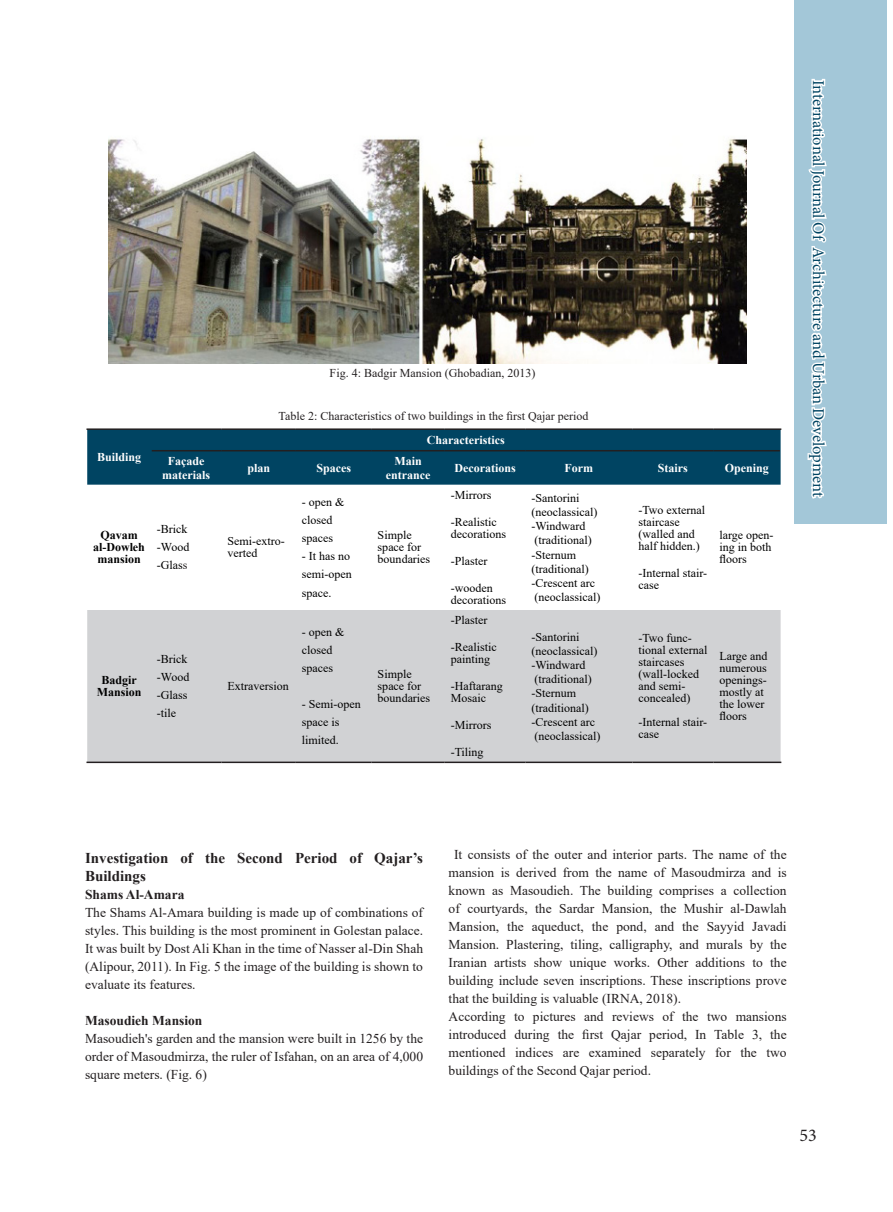
<style>
.page{position:relative;width:893px;height:1212px;background:#fff}
.page>*{position:absolute;margin:0;border:0;box-sizing:border-box;transform-origin:0 0}
.t1{font:18px "Minion Pro";color:#231f20}
.t2{font:16.5px "Minion Pro";letter-spacing:-.005em;color:#004462}
.متن_لاتین_اصلی{font:700 15px/18px "Times New Roman";color:#231f20}
.متن_لاتین_اصلی-2{font:13.5px/18px "Times New Roman";color:#231f20;text-align:justify}
.متن_لاتین_اصلی-3{font:700 13.5px "Times New Roman";color:#231f20}
.t3{font:12px/12px "Times New Roman";color:#000}
.abstract{font:12px "Times New Roman";color:#231f20}
.t4{font:700 12px/13.8px "Times New Roman";color:#fff;text-align:center}
.t5{font:700 12px/12px "Times New Roman";color:#000;text-align:center}
.s1{color:#231f20}
</style>
<div class="page">
<div style="left:794px;top:0;width:92px;height:524px;background:#a3c7d8"></div>
<svg style="left:807px;top:78px;width:20px;height:421px"></svg>
<div style="left:87px;top:430px;width:694px;height:55px;background:#004462"></div>
<div style="left:87px;top:610px;width:694px;height:151px;background:#d1d2d4"></div>
<hr style="left:86px;top:428px;width:65px;height:2px;background:#231f20">
<hr style="left:151px;top:428px;width:71px;height:2px;background:#231f20">
<hr style="left:222px;top:428px;width:74px;height:2px;background:#231f20">
<hr style="left:296px;top:428px;width:76px;height:2px;background:#231f20">
<hr style="left:372px;top:428px;width:73px;height:2px;background:#231f20">
<hr style="left:445px;top:428px;width:80px;height:2px;background:#231f20">
<hr style="left:525px;top:428px;width:107px;height:2px;background:#231f20">
<hr style="left:632px;top:428px;width:81px;height:2px;background:#231f20">
<hr style="left:713px;top:428px;width:68px;height:2px;background:#231f20">
<hr style="left:152px;top:450px;width:70px;height:1px;background:#231f20">
<hr style="left:222px;top:450px;width:74px;height:1px;background:#231f20">
<hr style="left:296px;top:450px;width:76px;height:1px;background:#231f20">
<hr style="left:372px;top:450px;width:73px;height:1px;background:#231f20">
<hr style="left:445px;top:450px;width:80px;height:1px;background:#231f20">
<hr style="left:525px;top:450px;width:107px;height:1px;background:#231f20">
<hr style="left:632px;top:450px;width:81px;height:1px;background:#231f20">
<hr style="left:713px;top:450px;width:67px;height:1px;background:#231f20">
<hr style="left:86px;top:761px;width:65px;height:2px;background:#231f20">
<hr style="left:151px;top:761px;width:71px;height:2px;background:#231f20">
<hr style="left:222px;top:761px;width:74px;height:2px;background:#231f20">
<hr style="left:296px;top:761px;width:76px;height:2px;background:#231f20">
<hr style="left:372px;top:761px;width:73px;height:2px;background:#231f20">
<hr style="left:445px;top:761px;width:80px;height:2px;background:#231f20">
<hr style="left:525px;top:761px;width:107px;height:2px;background:#231f20">
<hr style="left:632px;top:761px;width:81px;height:2px;background:#231f20">
<hr style="left:713px;top:761px;width:68px;height:2px;background:#231f20">
<img style="left:108px;top:138px;width:638px;height:225px">
<p class="t4" style="left:97px;top:450px;width:46px">Building</p>
<p class="t5" style="left:93px;top:529px;width:53px">Qavam al-Dowleh mansion</p>
<p class="abstract" style="left:330px;top:365px;width:207px">Fig. 4: Badgir Mansion (Ghobadian, 2013)</p>
<p class="abstract" style="left:279px;top:407px;width:311px">Table 2: Characteristics of two buildings in the first Qajar period</p>
<p class="t4" style="left:427px;top:433px;width:79px">Characteristics</p>
<p class="t4" style="left:162px;top:454px;width:49px">Façade materials</p>
<p class="t4" style="left:247px;top:460px;width:24px">plan</p>
<p class="t4" style="left:316px;top:460px;width:36px">Spaces</p>
<p class="t4" style="left:386px;top:454px;width:46px">Main entrance</p>
<p class="t4" style="left:454px;top:460px;width:63px">Decorations</p>
<p class="t4" style="left:565px;top:460px;width:30px">Form</p>
<p class="t4" style="left:658px;top:460px;width:31px">Stairs</p>
<p class="t4" style="left:725px;top:460px;width:46px">Opening</p>
<p class="t3" style="left:157px;top:523px;width:32px">-Brick</p>
<p class="t3" style="left:157px;top:541px;width:34px">-Wood</p>
<p class="t3" style="left:157px;top:559px;width:32px">-Glas<span class="s1">s</span></p>
<p class="t3" style="left:228px;top:535px;width:59px">Semi-extro&shy;verted</p>
<p class="t3" style="left:302px;top:493px;width:44px;line-height:18px">- open &amp; closed spaces</p>
<p class="t3" style="left:302px;top:547px;width:51px;line-height:18px">- It has no semi-open space.</p>
<p class="t3" style="left:378px;top:529px;width:54px">Simple space for boundaries</p>
<p class="t3" style="left:451px;top:489px;width:42px">-Mirrors</p>
<p class="t3" style="left:451px;top:516px;width:57px">-Realistic decorations</p>
<p class="t3" style="left:451px;top:555px;width:38px">-Plaster</p>
<p class="t3" style="left:451px;top:582px;width:57px">-wooden decorations</p>
<p class="t3" style="left:531px;top:492px;width:49px">-Santorini</p>
<p class="t3" style="left:531px;top:506px;width:67px">(neoclassical)</p>
<p class="t3" style="left:531px;top:520px;width:56px">-Windward</p>
<p class="t3" style="left:534px;top:534px;width:59px">(traditional)</p>
<p class="t3" style="left:531px;top:548px;width:46px">-Sternum</p>
<p class="t3" style="left:531px;top:562px;width:59px">(traditional)</p>
<p class="t3" style="left:531px;top:576px;width:65px">-Crescent arc</p>
<p class="t3" style="left:534px;top:590px;width:67px">(neoclassical)</p>
<p class="t3" style="left:638px;top:504px;width:68px">-Two external staircase (walled and half hidden.)</p>
<p class="t3" style="left:638px;top:567px;width:70px">-Internal stair&shy;case</p>
<p class="t3" style="left:719px;top:529px;width:56px">large open&shy;ing in both floors</p>
<p class="t2" style="left:829px;top:80px;width:419px;rotate:90deg">International Journal Of Architecture and Urban Development</p>
<p class="t5" style="left:97px;top:674px;width:46px">Badgir<br>Mansion</p>
<p class="t3" style="left:157px;top:653px;width:32px">-Brick</p>
<p class="t3" style="left:157px;top:671px;width:34px">-Wood</p>
<p class="t3" style="left:157px;top:689px;width:32px">-Glass</p>
<p class="t3" style="left:157px;top:707px;width:21px">-tile</p>
<p class="t3" style="left:228px;top:680px;width:63px">Extraversion</p>
<p class="t3" style="left:302px;top:623px;width:44px;line-height:18px">- open &amp; closed spaces</p>
<p class="t3" style="left:302px;top:695px;width:60px;line-height:18px">- Semi-open space is limited.</p>
<p class="t3" style="left:378px;top:668px;width:54px">Simple space for boundaries</p>
<p class="t3" style="left:451px;top:614px;width:38px">-Plaster</p>
<p class="t3" style="left:451px;top:641px;width:47px">-Realistic painting</p>
<p class="t3" style="left:451px;top:680px;width:53px">-Haftarang<br>Mosaic</p>
<p class="t3" style="left:451px;top:719px;width:42px">-Mirrors</p>
<p class="t3" style="left:451px;top:746px;width:34px">-Tiling</p>
<p class="t3" style="left:531px;top:630px;width:49px">-Santorini</p>
<p class="t3" style="left:531px;top:645px;width:67px">(neoclassical)</p>
<p class="t3" style="left:531px;top:659px;width:56px">-Windward</p>
<p class="t3" style="left:534px;top:673px;width:59px">(traditional)</p>
<p class="t3" style="left:531px;top:687px;width:46px">-Sternum</p>
<p class="t3" style="left:531px;top:701px;width:59px">(traditional)</p>
<p class="t3" style="left:531px;top:715px;width:65px">-Crescent arc</p>
<p class="t3" style="left:534px;top:729px;width:67px">(neoclassical)</p>
<p class="t3" style="left:638px;top:632px;width:70px">-Two func&shy;tional external staircases (wall-locked and semi&shy;concealed)</p>
<p class="t3" style="left:638px;top:716px;width:70px">-Internal stair&shy;case</p>
<p class="t3" style="left:719px;top:650px;width:50px">Large and numerous openings&shy;mostly at the lower floors</p>
<p class="متن_لاتین_اصلی" style="left:85px;top:848px;width:340px">Investigation of the Second Period of Qajar’s<br>Buildings</p>
<p class="متن_لاتین_اصلی-3" style="left:85px;top:885px;width:101px">Shams Al-Amara</p>
<p class="متن_لاتین_اصلی-2" style="left:85px;top:903px;width:340px">The Shams Al-Amara building is made up of combinations of styles. This building is the most prominent in Golestan palace.<br>It was built by Dost Ali Khan in the time of Nasser al-Din Shah (Alipour, 2011). In Fig. 5 the image of the building is shown to evaluate its features.</p>
<p class="متن_لاتین_اصلی-3" style="left:85px;top:1011px;width:119px">Masoudieh Mansion</p>
<p class="متن_لاتین_اصلی-2" style="left:85px;top:1029px;width:340px">Masoudieh's garden and the mansion were built in 1256 by the order of Masoudmirza, the ruler of Isfahan, on an area of 4,000 square meters. (Fig. 6)</p>
<p class="متن_لاتین_اصلی-2" style="left:449px;top:845px;width:340px;text-indent:5px">It consists of the outer and interior parts. The name of the mansion is derived from the name of Masoudmirza and is known as Masoudieh. The building comprises a collection of courtyards, the Sardar Mansion, the Mushir al-Dawlah Mansion, the aqueduct, the pond, and the Sayyid Javadi Mansion. Plastering, tiling, calligraphy, and murals by the Iranian artists show unique works. Other additions to the building include seven inscriptions. These inscriptions prove that the building is valuable (IRNA, 2018).</p>
<p class="متن_لاتین_اصلی-2" style="left:449px;top:1007px;width:340px">According to pictures and reviews of the two mansions introduced during the first Qajar period, In Table 3, the mentioned indices are examined separately for the two buildings of the Second Qajar period.</p>
<h1 class="t1" style="left:800px;top:1123px;width:19px">53</h1>
</div>
